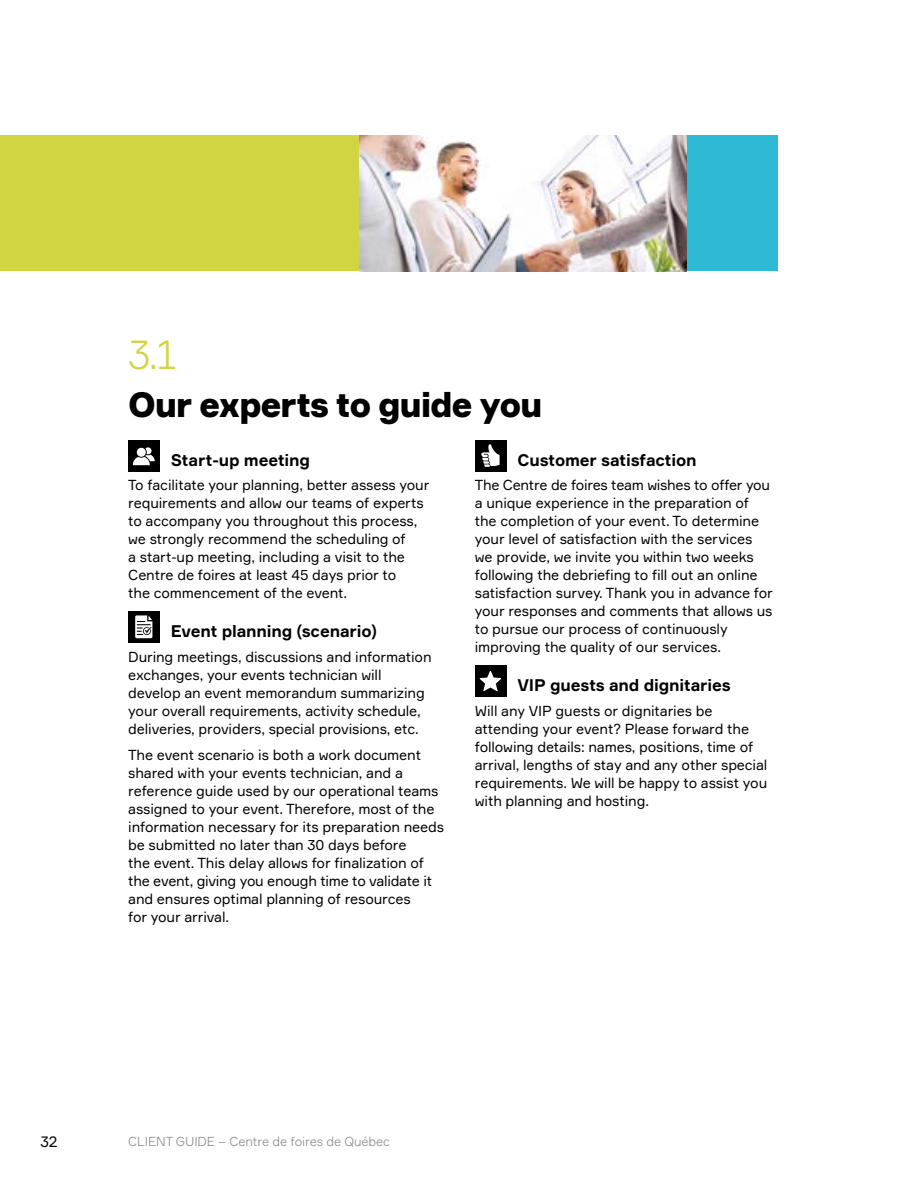
<style>
.page{position:relative;width:918px;height:1188px;background:#fff}
.page>*{position:absolute;margin:0;border:0;box-sizing:border-box;transform-origin:0 0}
.t1{font:300 40.5px "Formular";color:#d1d541}
.t2{font:900 34.5px "Formular";letter-spacing:-.04em;color:#000}
.t3{font:700 16.5px "Formular";letter-spacing:-.01em;color:#000}
.t4{font:15px "Formular";color:#000}
.t5{font:14.25px/18px "Formular";letter-spacing:-.01em;color:#000}
.t6{font:300 12.75px "Formular";letter-spacing:-.01em;color:#878787}
</style>
<div class="page">
<div style="left:685px;top:135px;width:93px;height:136px;background:#2ebad5"></div>
<div style="left:0;top:135px;width:369px;height:136px;background:#d1d541"></div>
<img style="left:359px;top:135px;width:328px;height:136px">
<div style="left:128px;top:440px;width:32px;height:32px;background:#000"></div>
<svg style="left:133px;top:447px;width:22px;height:18px"></svg>
<div style="left:128px;top:611px;width:32px;height:32px;background:#000"></div>
<svg style="left:135px;top:615px;width:17px;height:23px"></svg>
<div style="left:475px;top:440px;width:32px;height:32px;background:#000"></div>
<svg style="left:481px;top:444px;width:19px;height:23px"></svg>
<div style="left:475px;top:665px;width:32px;height:32px;background:#000"></div>
<svg style="left:479px;top:671px;width:22px;height:20px"></svg>
<h1 class="t1" style="left:128px;top:330px;width:50px">3.1</h1>
<h2 class="t2" style="left:128px;top:383px;width:416px">Our experts to guide you</h2>
<p class="t3" style="left:171px;top:449px;width:141px">Start-up meeting</p>
<p class="t5" style="left:128px;top:476px;width:303px">To facilitate your planning, better assess your requirements and allow our teams of experts to accompany you throughout this process, we strongly recommend the scheduling of<br>a start-up meeting, including a visit to the Centre de foires at least 45 days prior to<br>the commencement of the event.</p>
<p class="t3" style="left:171px;top:621px;width:207px">Event planning (scenario)</p>
<p class="t5" style="left:128px;top:647px;width:305px">During meetings, discussions and information exchanges, your events technician will develop an event memorandum summarizing your overall requirements, activity schedule, deliveries, providers, special provisions, etc.</p>
<p class="t5" style="left:128px;top:746px;width:317px">The event scenario is both a work document shared with your events technician, and a reference guide used by our operational teams assigned to your event. Therefore, most of the information necessary for its preparation needs be submitted no later than 30 days before<br>the event. This delay allows for finalization of the event, giving you enough time to validate it and ensures optimal planning of resources<br>for your arrival.</p>
<p class="t3" style="left:517px;top:449px;width:181px">Customer satisfaction</p>
<p class="t5" style="left:475px;top:476px;width:300px">The Centre de foires team wishes to offer you a unique experience in the preparation of the completion of your event. To determine your level of satisfaction with the services we provide, we invite you within two weeks following the debriefing to fill out an online satisfaction survey. Thank you in advance for your responses and comments that allows us to pursue our process of continuously improving the quality of our services.</p>
<p class="t3" style="left:517px;top:675px;width:215px">VIP guests and dignitaries</p>
<p class="t5" style="left:475px;top:701px;width:294px">Will any VIP guests or dignitaries be attending your event? Please forward the following details: names, positions, time of arrival, lengths of stay and any other special requirements. We will be happy to assist you with planning and hosting.</p>
<p class="t4" style="left:40px;top:1133px;width:19px">32</p>
<p class="t6" style="left:128px;top:1134px;width:263px">CLIENT GUIDE – Centre de foires de Québec</p>
</div>
